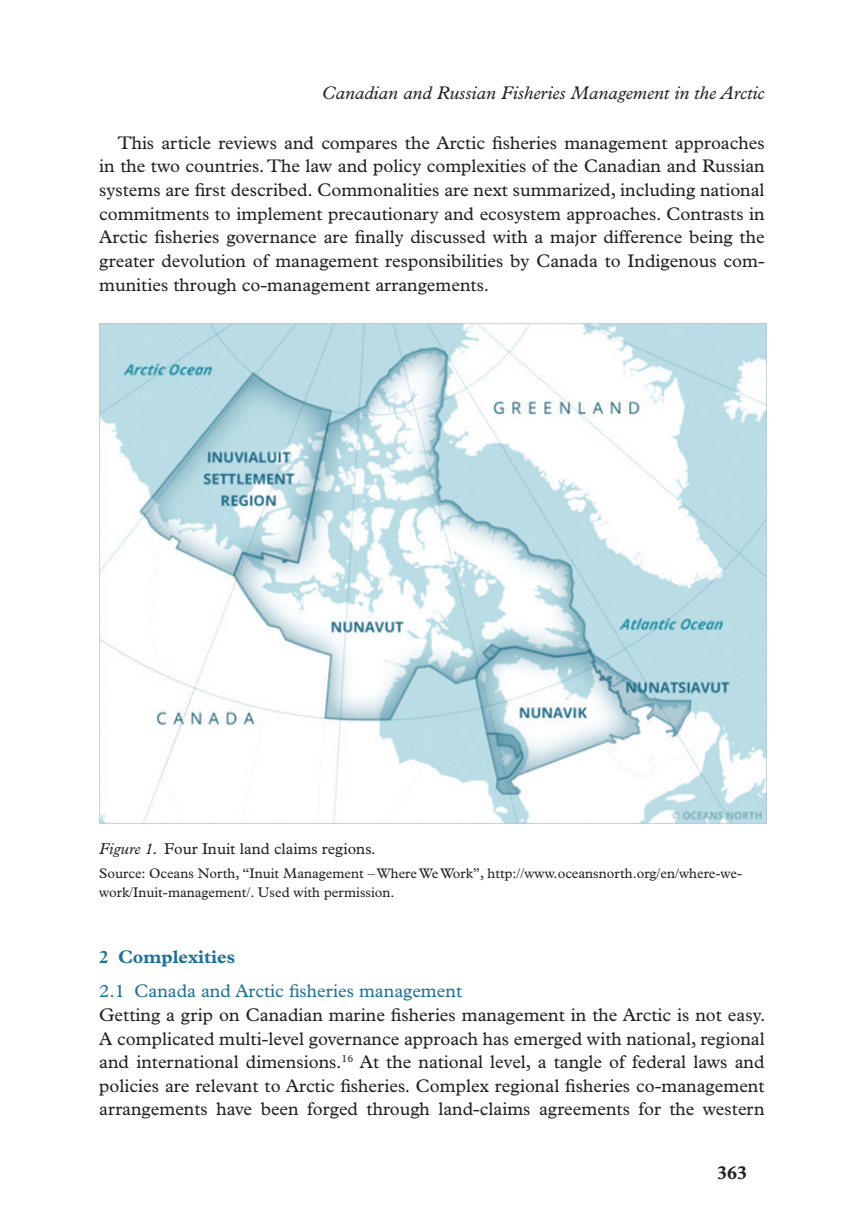
<style>
.page{position:relative;width:864px;height:1231px;background:#fff}
.page>*{position:absolute;margin:0;border:0;box-sizing:border-box;transform-origin:0 0}
.t1{font:700 19.25px "Plantin Std";color:#231f20}
.t2{font:18.38px/23.6px "Plantin Std";color:#231f20;text-align:justify}
.t3{font:italic 18.38px "Plantin Std";color:#231f20}
.t4{font:18.38px "Plantin Std";color:#1c7299}
.t5{font:700 18.38px "Plantin Std";color:#1c7299}
.t6{font:15.75px "Plantin Std";color:#231f20}
.t7{font:14px/19.2px "Plantin Std";color:#231f20}
.s1{font-style:italic}
</style>
<div class="page">
<img style="left:99px;top:324px;width:666px;height:499px">
<p class="t3" style="left:322px;top:82px;width:443px">Canadian and Russian Fisheries Management in the Arctic</p>
<p class="t2" style="left:99px;top:131px;width:666px;text-indent:18px">This article reviews and compares the Arctic fisheries management approaches in the two countries. The law and policy complexities of the Canadian and Russian systems are first described. Commonalities are next summarized, including national commitments to implement precautionary and ecosystem approaches. Contrasts in Arctic fisheries governance are finally discussed with a major difference being the greater devolution of management responsibilities by Canada to Indigenous com&shy;munities through co-management arrangements.</p>
<p class="t6" style="left:99px;top:839px;width:278px"><span class="s1">Figure 1.</span> Four Inuit land claims regions.</p>
<p class="t7" style="left:99px;top:863px;width:644px">Source: Oceans North, “Inuit Management – Where We Work”, http://www.oceansnorth.org/en/where-we&shy;work/Inuit-management/. Used with permission.</p>
<p class="t5" style="left:99px;top:945px;width:137px">2 Complexities</p>
<p class="t4" style="left:99px;top:980px;width:364px">2.1 Canada and Arctic fisheries management</p>
<p class="t2" style="left:99px;top:1002px;width:667px">Getting a grip on Canadian marine fisheries management in the Arctic is not easy.<br>A complicated multi-level governance approach has emerged with national, regional and international dimensions.<sup>16</sup> At the national level, a tangle of federal laws and policies are relevant to Arctic fisheries. Complex regional fisheries co-management arrangements have been forged through land-claims agreements for the western</p>
<p class="t1" style="left:716px;top:1160px;width:32px">363</p>
</div>
